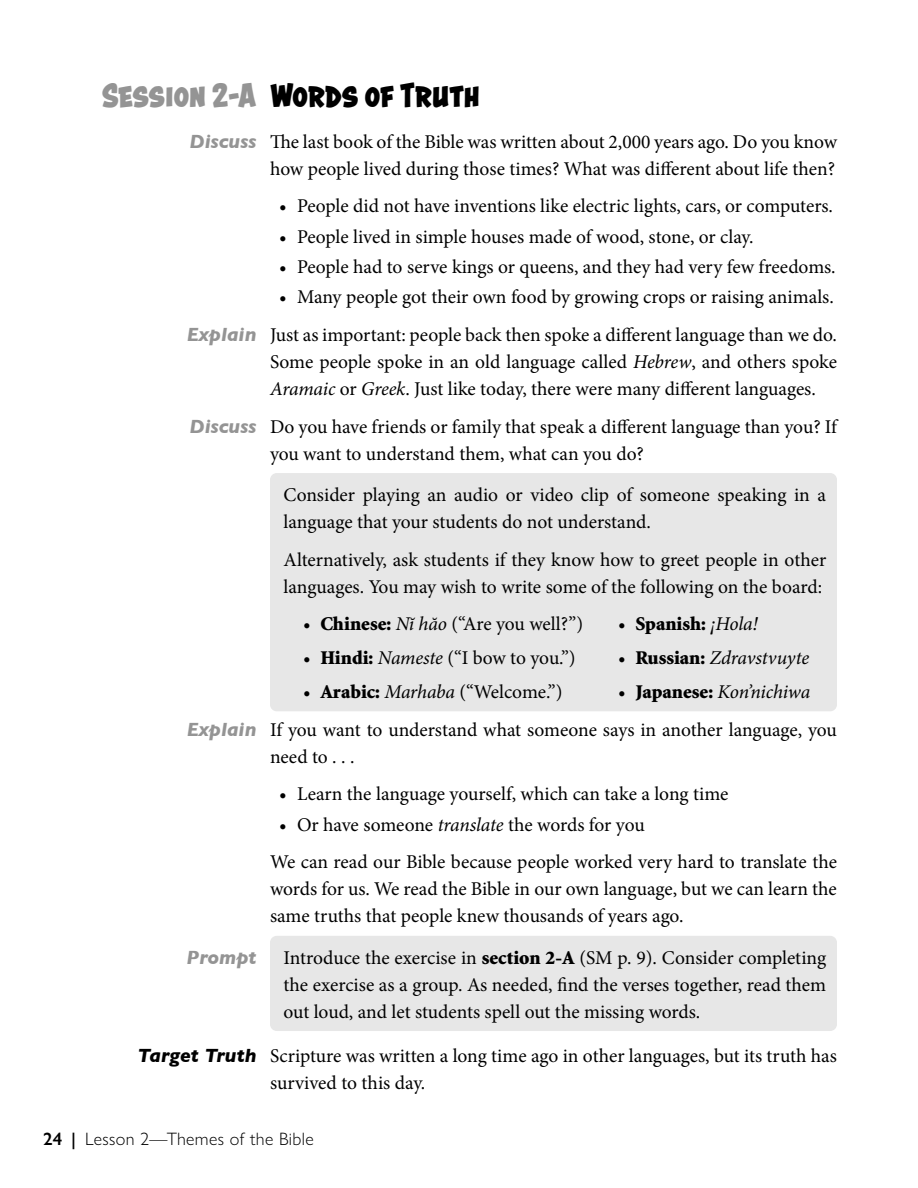
<style>
.page{position:relative;width:918px;height:1188px;background:#fff}
.page>*{position:absolute;margin:0;border:0;box-sizing:border-box;transform-origin:0 0}
.Session_H1{font:700 36px "Astounder Squared BB";letter-spacing:-.005em;color:#000}
.Session_-_Body{font:19.5px/27px "Minion Pro";letter-spacing:-.005em;color:#000}
.Breakout_Body{font:19.5px/27px "Minion Pro";letter-spacing:-.005em;color:#000}
.Breakout_Body-2{font:italic 19.5px "Minion Pro";letter-spacing:-.01em;color:#000}
.Prompt_-_Anchored_Text{font:italic 700 19.5px "Gill Sans";color:#949494}
.Breakout_Body-3{font:900 19.5px "Minion Std";color:#000}
.Prompt_-_Anchored_Text-2{font:italic 700 19.5px "Gill Sans";color:#000}
.t1{font:300 18px "Gill Sans Nova";letter-spacing:.02em;color:#000}
.s1{color:#949494}
.s2{font-style:italic}
.s3{font-family:"Minion Std";font-weight:900}
.s4{font-family:"Minion Pro";font-weight:400}
.s5{font-family:"Minion Pro";font-weight:400;font-style:italic}
.s6{font-style:normal}
.s7{font-family:"Minion Std";font-weight:900;font-style:normal}
.s8{font-weight:600}
</style>
<div class="page">
<div style="left:270px;top:473px;width:567px;height:238px;background:#e7e7e7;border-radius:7px"></div>
<div style="left:270px;top:936px;width:567px;height:95px;background:#e7e7e7;border-radius:7px"></div>
<p class="Session_H1" style="left:102px;top:74px;width:379px"><span class="s1">Session 2-A</span> Words of Truth</p>
<p class="Session_-_Body" style="left:270px;top:128px;width:569px">The last book of the Bible was written about 2,000 years ago. Do you know how people lived during those times? What was different about life then?</p>
<p class="Session_-_Body" style="left:279px;top:193px;width:556px">• People did not have inventions like electric lights, cars, or computers.</p>
<p class="Session_-_Body" style="left:279px;top:223px;width:476px">• People lived in simple houses made of wood, stone, or clay.</p>
<p class="Session_-_Body" style="left:279px;top:253px;width:558px">• People had to serve kings or queens, and they had very few freedoms.</p>
<p class="Session_-_Body" style="left:279px;top:283px;width:556px">• Many people got their own food by growing crops or raising animals.</p>
<p class="Session_-_Body" style="left:270px;top:321px;width:569px;text-align:justify">Just as important: people back then spoke a different language than we do.<br>Some people spoke in an old language called <span class="s2">Hebrew</span>, and others spoke <span class="s2">Aramaic</span> or <span class="s2">Greek</span>. Just like today, there were many different languages.</p>
<p class="Session_-_Body" style="left:270px;top:413px;width:569px">Do you have friends or family that speak a different language than you? If you want to understand them, what can you do?</p>
<p class="Breakout_Body" style="left:284px;top:481px;width:544px">Consider playing an audio or video clip of someone speaking in a language that your students do not understand.</p>
<p class="Breakout_Body" style="left:284px;top:546px;width:544px">Alternatively, ask students if they know how to greet people in other languages. You may wish to write some of the following on the board:</p>
<p class="Breakout_Body" style="left:303px;top:611px;width:282px">• <span class="s3">Chinese:</span> <span class="s2">Nĭ hăo</span> (“Are you well?”)</p>
<p class="Breakout_Body-3" style="left:618px;top:614px;width:141px"><span class="s4">•</span> Spanish: <span class="s5">¡Hola!</span></p>
<p class="Breakout_Body" style="left:303px;top:644px;width:274px">• <span class="s3">Hindi:</span> <span class="s2">Nameste</span> (“I bow to you.”)</p>
<p class="Breakout_Body-2" style="left:618px;top:645px;width:193px"><span class="s6">•</span> <span class="s7">Russian:</span> Zdravstvuyte</p>
<p class="Breakout_Body" style="left:303px;top:678px;width:261px">• <span class="s3">Arabic:</span> <span class="s2">Marhaba</span> (“Welcome.”)</p>
<p class="Breakout_Body-2" style="left:618px;top:678px;width:194px"><span class="s6">•</span> <span class="s7">Japanese:</span> Kon’nichiwa</p>
<p class="Session_-_Body" style="left:270px;top:716px;width:568px">If you want to understand what someone says in another language, you need to . . .</p>
<p class="Session_-_Body" style="left:279px;top:781px;width:451px">• Learn the language yourself, which can take a long time</p>
<p class="Session_-_Body" style="left:279px;top:811px;width:367px">• Or have someone <span class="s2">translate</span> the words for you</p>
<p class="Session_-_Body" style="left:270px;top:849px;width:569px;text-align:justify">We can read our Bible because people worked very hard to translate the words for us. We read the Bible in our own language, but we can learn the same truths that people knew thousands of years ago.</p>
<p class="Breakout_Body" style="left:284px;top:944px;width:544px;text-align:justify">Introduce the exercise in <span class="s3">section 2-A</span> (SM p. 9). Consider completing the exercise as a group. As needed, find the verses together, read them out loud, and let students spell out the missing words.</p>
<p class="Session_-_Body" style="left:270px;top:1042px;width:568px">Scripture was written a long time ago in other languages, but its truth has survived to this day.</p>
<p class="Prompt_-_Anchored_Text" style="left:190px;top:130px;width:68px">Discuss</p>
<p class="Prompt_-_Anchored_Text" style="left:187px;top:323px;width:71px">Explain</p>
<p class="Prompt_-_Anchored_Text" style="left:190px;top:415px;width:68px">Discuss</p>
<p class="Prompt_-_Anchored_Text" style="left:187px;top:718px;width:71px">Explain</p>
<p class="Prompt_-_Anchored_Text" style="left:186px;top:946px;width:72px">Prompt</p>
<p class="Prompt_-_Anchored_Text-2" style="left:137px;top:1044px;width:121px">Target Truth</p>
<p class="t1" style="left:43px;top:1128px;width:272px"><span class="s8">24 |</span> Lesson 2—Themes of the Bible</p>
</div>
